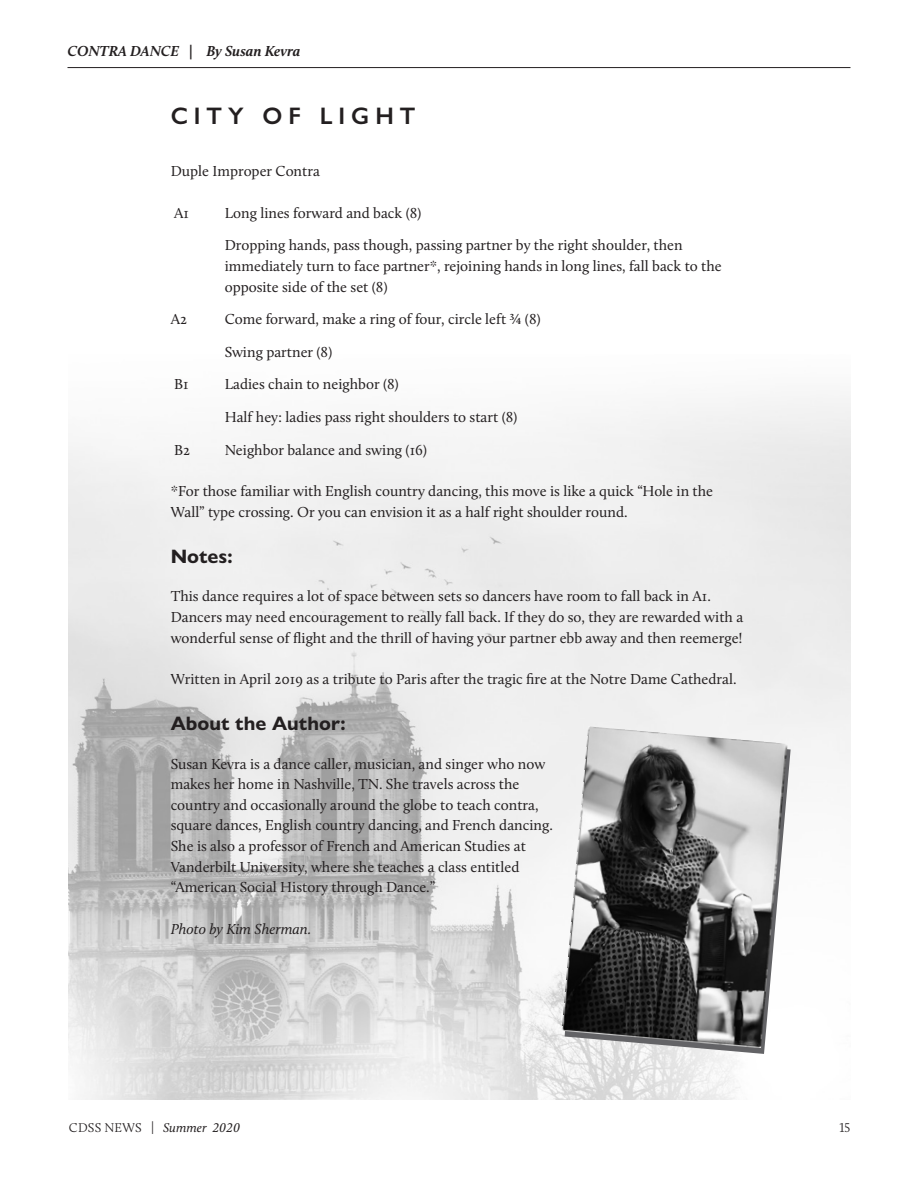
<style>
.page{position:relative;width:918px;height:1188px;background:#fff}
.page>*{position:absolute;margin:0;border:0;box-sizing:border-box;transform-origin:0 0}
.Call_Out_Copy{font:600 24px "Gill Sans Nova";letter-spacing:.25em;color:#231f20}
.Book_Title__Sub_Hea{font:700 19.5px "Gill Sans Nova";color:#231f20}
.t1{font:15px/20.7px "Calluna";color:#231f20}
.Masthead_SubSub{font:italic 700 15px "Calluna";color:#231f20}
.t2{font:italic 15px "Calluna";color:#231f20}
.t3{font:italic 13.2px "Calluna";color:#231f20}
.t4{font:300 13.2px "Calluna";color:#231f20}
.s1{font-weight:300;font-style:normal}
</style>
<div class="page">
<img style="left:69px;top:397px;width:781px;height:702px">
<hr style="left:68px;top:67px;width:782px;height:1px;background:#231f20">
<svg style="left:565px;top:732px;width:226px;height:322px;fill:#f6f6f6"></svg>
<img style="left:562px;top:726px;width:226px;height:322px">
<p class="Masthead_SubSub" style="left:68px;top:42px;width:234px">CONTRA DANCE | By Susan Kevra</p>
<p class="Call_Out_Copy" style="left:171px;top:101px;width:246px">CITY OF LIGHT</p>
<p class="t1" style="left:171px;top:161px;width:151px">Duple Improper Contra</p>
<p class="t1" style="left:174px;top:202px;width:16px">A1</p>
<p class="t1" style="left:225px;top:202px;width:198px">Long lines forward and back (8)</p>
<p class="t1" style="left:225px;top:235px;width:499px">Dropping hands, pass though, passing partner by the right shoulder, then immediately turn to face partner*, rejoining hands in long lines, fall back to the opposite side of the set (8)</p>
<p class="t1" style="left:171px;top:309px;width:18px">A2</p>
<p class="t1" style="left:225px;top:309px;width:318px">Come forward, make a ring of four, circle left ¾ (8)</p>
<p class="t1" style="left:225px;top:341px;width:109px">Swing partner (8)</p>
<p class="t1" style="left:174px;top:374px;width:16px">B1</p>
<p class="t1" style="left:225px;top:374px;width:176px">Ladies chain to neighbor (8)</p>
<p class="t1" style="left:225px;top:407px;width:294px">Half hey: ladies pass right shoulders to start (8)</p>
<p class="t1" style="left:174px;top:439px;width:18px">B2</p>
<p class="t1" style="left:225px;top:439px;width:204px">Neighbor balance and swing (16)</p>
<p class="t1" style="left:171px;top:480px;width:544px">*For those familiar with English country dancing, this move is like a quick “Hole in the<br>Wall” type crossing. Or you can envision it as a half right shoulder round.</p>
<p class="Book_Title__Sub_Hea" style="left:171px;top:544px;width:63px">Notes:</p>
<p class="t1" style="left:171px;top:586px;width:574px">This dance requires a lot of space between sets so dancers have room to fall back in A1.<br>Dancers may need encouragement to really fall back. If they do so, they are rewarded with a wonderful sense of flight and the thrill of having your partner ebb away and then reemerge!</p>
<p class="t1" style="left:171px;top:668px;width:567px">Written in April 2019 as a tribute to Paris after the tragic fire at the Notre Dame Cathedral.</p>
<p class="Book_Title__Sub_Hea" style="left:171px;top:711px;width:176px">About the Author:</p>
<p class="t1" style="left:171px;top:753px;width:384px">Susan Kevra is a dance caller, musician, and singer who now makes her home in Nashville, TN. She travels across the country and occasionally around the globe to teach contra, square dances, English country dancing, and French dancing.<br>She is also a professor of French and American Studies at Vanderbilt University, where she teaches a class entitled “American Social History through Dance.”</p>
<p class="t2" style="left:171px;top:920px;width:142px">Photo by Kim Sherman.</p>
<p class="t3" style="left:69px;top:1120px;width:173px"><span class="s1">CDSS NEWS |</span> Summer 2020</p>
<p class="t4" style="left:839px;top:1120px;width:13px">15</p>
</div>
